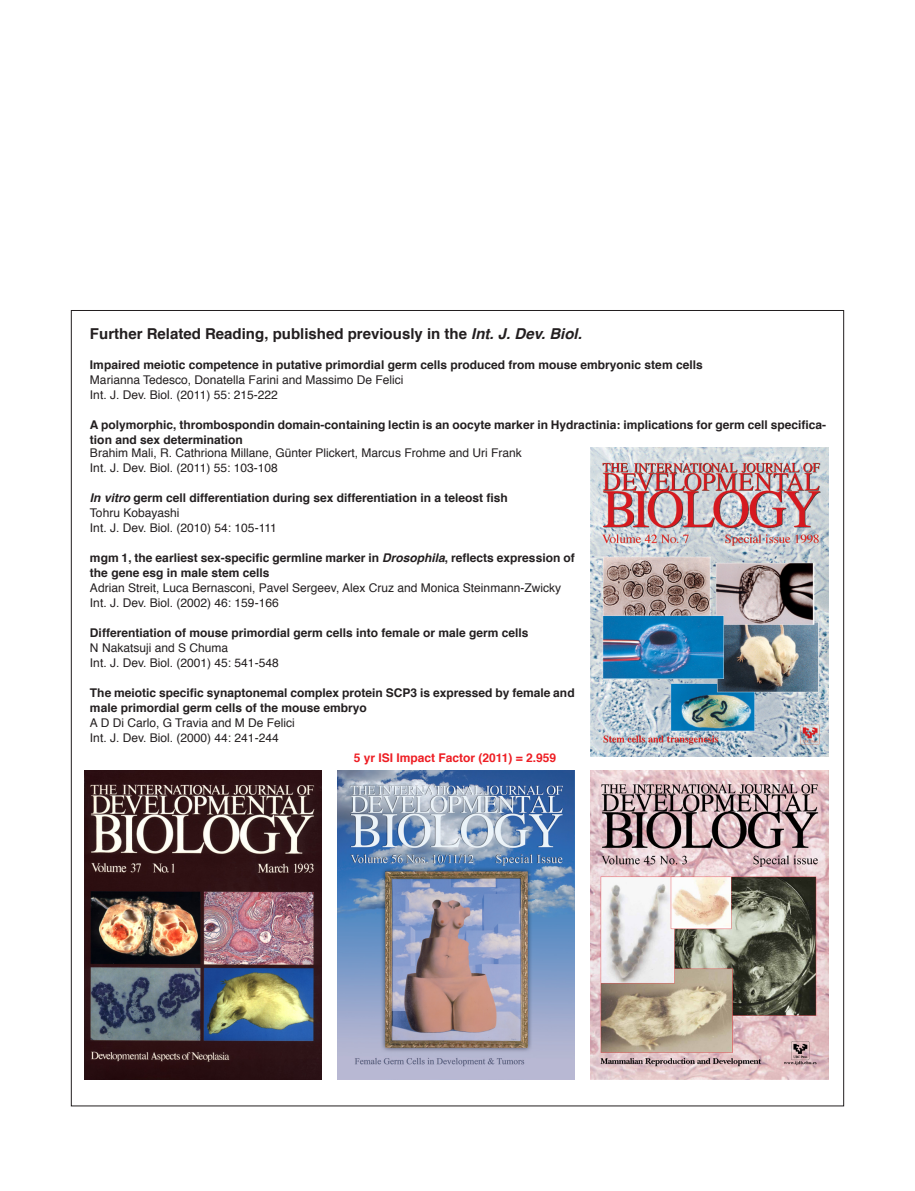
<style>
.page{position:relative;width:915px;height:1191px;background:#fff}
.page>*{position:absolute;margin:0;border:0;box-sizing:border-box;transform-origin:0 0}
._0-TitleSmall-2{font:700 15px "Helvetica";color:#231f20}
._0-RelatedArticles{font:700 12px/15px "Helvetica";color:#231f20}
._0-RelatedArticles-2{font:12px "Helvetica";color:#231f20}
._0-TitleSmall-2-2{font:700 12px "Helvetica";color:#ee1d23}
.s1{font-style:italic}
</style>
<div class="page">
<img style="left:590px;top:771px;width:237px;height:308px">
<img style="left:590px;top:448px;width:237px;height:308px">
<img style="left:85px;top:771px;width:236px;height:308px">
<img style="left:337px;top:771px;width:237px;height:308px">
<p class="_0-TitleSmall-2" style="left:90px;top:321px;width:493px">Further Related Reading, published previously in the <span class="s1">Int. J. Dev. Biol.</span></p>
<p class="_0-RelatedArticles" style="left:90px;top:357px;width:614px">Impaired meiotic competence in putative primordial germ cells produced from mouse embryonic stem cells</p>
<p class="_0-RelatedArticles-2" style="left:90px;top:370px;width:315px">Marianna Tedesco, Donatella Farini and Massimo De Felici</p>
<p class="_0-RelatedArticles-2" style="left:90px;top:385px;width:189px">Int. J. Dev. Biol. (2011) 55: 215-222</p>
<p class="_0-RelatedArticles" style="left:90px;top:417px;width:737px">A polymorphic, thrombospondin domain-containing lectin is an oocyte marker in Hydractinia: implications for germ cell specifica&shy;tion and sex determination</p>
<p class="_0-RelatedArticles-2" style="left:90px;top:443px;width:433px">Brahim Mali, R. Cathriona Millane, Günter Plickert, Marcus Frohme and Uri Frank</p>
<p class="_0-RelatedArticles-2" style="left:90px;top:458px;width:189px">Int. J. Dev. Biol. (2011) 55: 103-108</p>
<p class="_0-RelatedArticles" style="left:90px;top:490px;width:419px"><span class="s1">In vitro</span> germ cell differentiation during sex differentiation in a teleost fish</p>
<p class="_0-RelatedArticles-2" style="left:90px;top:503px;width:91px">Tohru Kobayashi</p>
<p class="_0-RelatedArticles-2" style="left:90px;top:518px;width:188px">Int. J. Dev. Biol. (2010) 54: 105-111</p>
<p class="_0-RelatedArticles" style="left:90px;top:550px;width:486px">mgm 1, the earliest sex-specific germline marker in <span class="s1">Drosophila</span>, reflects expression of the gene esg in male stem cells</p>
<p class="_0-RelatedArticles-2" style="left:90px;top:578px;width:472px">Adrian Streit, Luca Bernasconi, Pavel Sergeev, Alex Cruz and Monica Steinmann-Zwicky</p>
<p class="_0-RelatedArticles-2" style="left:90px;top:593px;width:190px">Int. J. Dev. Biol. (2002) 46: 159-166</p>
<p class="_0-RelatedArticles" style="left:90px;top:625px;width:440px">Differentiation of mouse primordial germ cells into female or male germ cells</p>
<p class="_0-RelatedArticles-2" style="left:90px;top:638px;width:140px">N Nakatsuji and S Chuma</p>
<p class="_0-RelatedArticles-2" style="left:90px;top:653px;width:190px">Int. J. Dev. Biol. (2001) 45: 541-548</p>
<p class="_0-RelatedArticles" style="left:90px;top:685px;width:486px">The meiotic specific synaptonemal complex protein SCP3 is expressed by female and male primordial germ cells of the mouse embryo</p>
<p class="_0-RelatedArticles-2" style="left:90px;top:713px;width:206px">A D Di Carlo, G Travia and M De Felici</p>
<p class="_0-RelatedArticles-2" style="left:90px;top:728px;width:190px">Int. J. Dev. Biol. (2000) 44: 241-244</p>
<p class="_0-TitleSmall-2-2" style="left:353px;top:748px;width:204px">5 yr ISI Impact Factor (2011) = 2.959</p>
</div>
